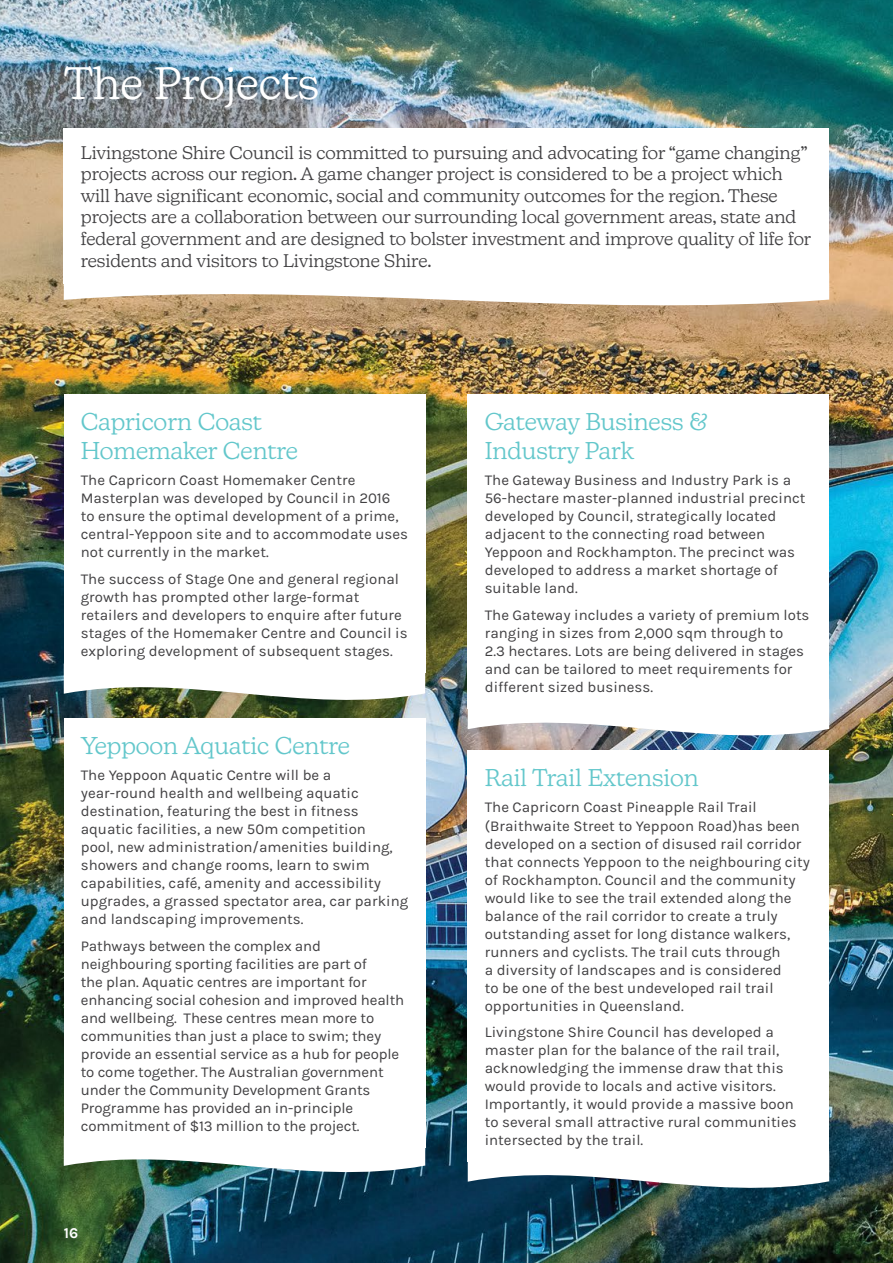
<style>
.page{position:relative;width:893px;height:1263px;background:#fff}
.page>*{position:absolute;margin:0;border:0;box-sizing:border-box;transform-origin:0 0}
.t1{font:300 45px "New Kansas";color:#fff}
.t2{font:300 24px/28.8px "New Kansas";color:#63c7cb}
.t3{font:300 18px/21.6px "New Kansas";color:#414042}
.t4{font:15px/18px "Karla";color:#414042}
.t5{font:700 15px "Karla";color:#fff}
</style>
<div class="page">
<img style="left:0;top:0;width:893px;height:1263px">
<div style="left:64px;top:718px;width:361px;height:430px;background:#fff"></div>
<img style="left:64px;top:1148px;width:361px;height:29px">
<div style="left:64px;top:394px;width:361px;height:279px;background:#fff"></div>
<div style="left:64px;top:128px;width:765px;height:156px;background:#fff"></div>
<img style="left:64px;top:673px;width:361px;height:31px">
<svg style="left:64px;top:284px;width:765px;height:25px"></svg>
<div style="left:468px;top:394px;width:361px;height:315px;background:#fff"></div>
<img style="left:468px;top:709px;width:361px;height:31px">
<div style="left:468px;top:750px;width:361px;height:412px;background:#fff"></div>
<svg style="left:468px;top:1162px;width:361px;height:30px"></svg>
<h1 class="t1" style="left:64px;top:56px;width:257px">The Projects</h1>
<p class="t3" style="left:81px;top:141px;width:732px">Livingstone Shire Council is committed to pursuing and advocating for “game changing” projects across our region. A game changer project is considered to be a project which will have significant economic, social and community outcomes for the region. These projects are a collaboration between our surrounding local government areas, state and federal government and are designed to bolster investment and improve quality of life for residents and visitors to Livingstone Shire.</p>
<h2 class="t2" style="left:81px;top:407px;width:219px">Capricorn Coast<br>Homemaker Centre</h2>
<p class="t4" style="left:81px;top:471px;width:329px">The Capricorn Coast Homemaker Centre Masterplan was developed by Council in 2016 to ensure the optimal development of a prime, central-Yeppoon site and to accommodate uses not currently in the market.</p>
<p class="t4" style="left:81px;top:570px;width:328px">The success of Stage One and general regional growth has prompted other large-format retailers and developers to enquire after future stages of the Homemaker Centre and Council is exploring development of subsequent stages.</p>
<h2 class="t2" style="left:81px;top:731px;width:271px">Yeppoon Aquatic Centre</h2>
<p class="t4" style="left:81px;top:766px;width:329px">The Yeppoon Aquatic Centre will be a year-round health and wellbeing aquatic destination, featuring the best in fitness aquatic facilities, a new 50m competition<br>pool, new administration/amenities building, showers and change rooms, learn to swim capabilities, café, amenity and accessibility upgrades, a grassed spectator area, car parking and landscaping improvements.</p>
<p class="t4" style="left:81px;top:937px;width:325px">Pathways between the complex and neighbouring sporting facilities are part of<br>the plan. Aquatic centres are important for enhancing social cohesion and improved health and wellbeing. These centres mean more to communities than just a place to swim; they provide an essential service as a hub for people to come together. The Australian government under the Community Development Grants Programme has provided an in-principle commitment of $13 million to the project.</p>
<p class="t5" style="left:64px;top:1224px;width:16px">16</p>
<h2 class="t2" style="left:485px;top:407px;width:225px">Gateway Business &amp;<br>Industry Park</h2>
<p class="t4" style="left:485px;top:471px;width:322px">The Gateway Business and Industry Park is a 56-hectare master-planned industrial precinct developed by Council, strategically located adjacent to the connecting road between Yeppoon and Rockhampton. The precinct was developed to address a market shortage of suitable land.</p>
<p class="t4" style="left:485px;top:606px;width:326px">The Gateway includes a variety of premium lots ranging in sizes from 2,000 sqm through to<br>2.3 hectares. Lots are being delivered in stages and can be tailored to meet requirements for different sized business.</p>
<h2 class="t2" style="left:485px;top:763px;width:216px">Rail Trail Extension</h2>
<p class="t4" style="left:485px;top:799px;width:327px">The Capricorn Coast Pineapple Rail Trail (Braithwaite Street to Yeppoon Road)has been developed on a section of disused rail corridor that connects Yeppoon to the neighbouring city of Rockhampton. Council and the community would like to see the trail extended along the balance of the rail corridor to create a truly outstanding asset for long distance walkers, runners and cyclists. The trail cuts through<br>a diversity of landscapes and is considered<br>to be one of the best undeveloped rail trail opportunities in Queensland.</p>
<p class="t4" style="left:485px;top:1023px;width:313px">Livingstone Shire Council has developed a master plan for the balance of the rail trail, acknowledging the immense draw that this would provide to locals and active visitors.<br>Importantly, it would provide a massive boon to several small attractive rural communities intersected by the trail.</p>
</div>
